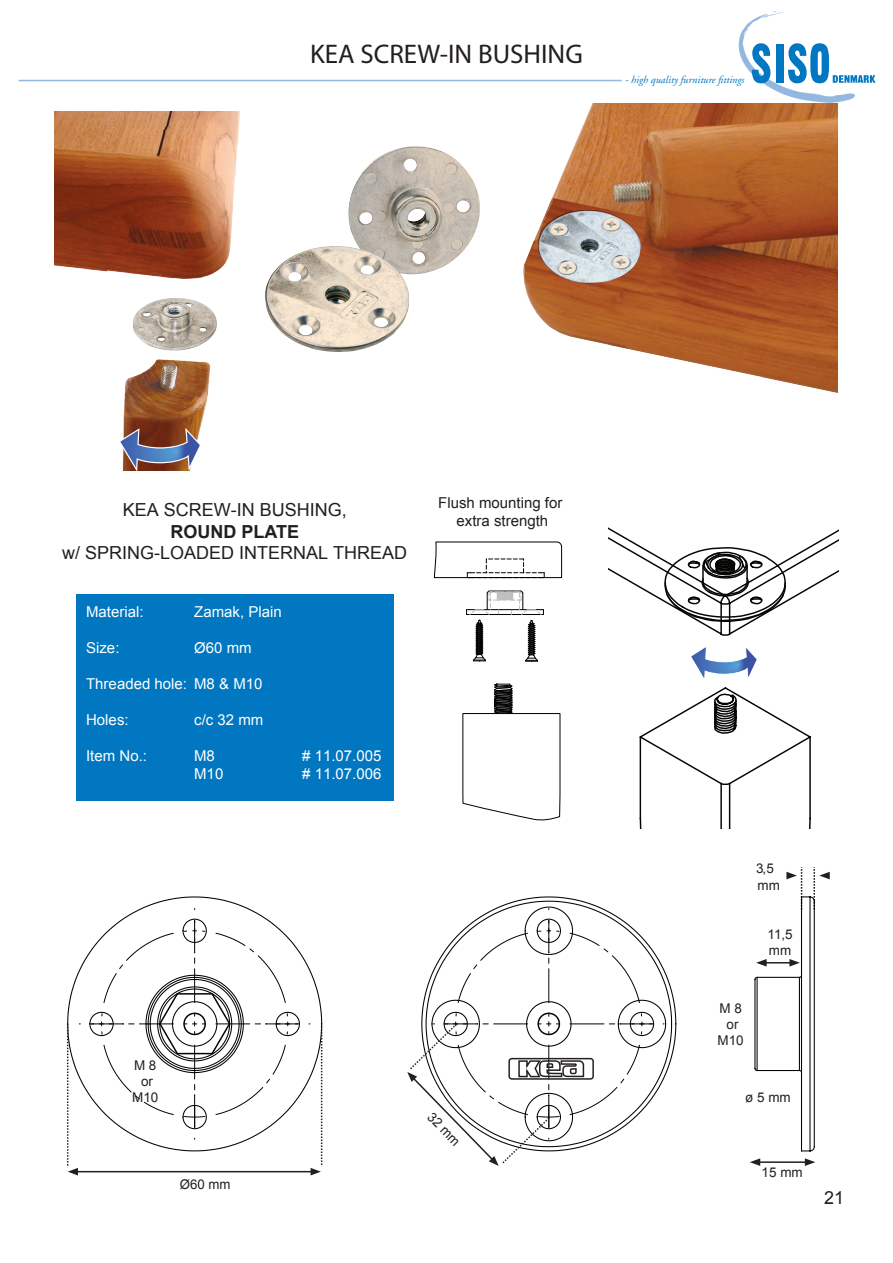
<style>
.page{position:relative;width:893px;height:1263px;background:#fff}
.page>*{position:absolute;margin:0;border:0;box-sizing:border-box;transform-origin:0 0}
.Overskrift_1{font:27px "Myriad Pro";color:#231f20}
.t1{font:18px "Arial";color:#231f20}
.Overskrift_2{font:700 18px "Arial";color:#231f20}
.t2{font:15px "Arial";color:#fff}
.t3{font:15px "Arial";color:#231f20}
.t4{font:13.5px/16.2px "Arial";color:#231f20;text-align:center}
.t5{font:italic 10.5px "Adobe Garamond";color:#0077c0}
</style>
<div class="page">
<hr style="left:19px;top:80px;width:603px;height:1px;background:#94b7e0">
<svg style="left:739px;top:11px;width:136px;height:92px"></svg>
<div style="left:76px;top:594px;width:317px;height:207px;background:#0077c0"></div>
<img style="left:54px;top:111px;width:211px;height:315px">
<svg style="left:120px;top:426px;width:81px;height:45px;background:#806c75"></svg>
<img style="left:523px;top:103px;width:314px;height:290px">
<svg style="left:609px;top:528px;width:230px;height:301px"></svg>
<svg style="left:664px;top:546px;width:123px;height:77px"></svg>
<svg style="left:689px;top:643px;width:70px;height:41px"></svg>
<svg style="left:462px;top:683px;width:98px;height:138px"></svg>
<svg style="left:466px;top:590px;width:78px;height:72px"></svg>
<svg style="left:434px;top:541px;width:128px;height:37px"></svg>
<img style="left:348px;top:146px;width:132px;height:128px">
<img style="left:265px;top:246px;width:144px;height:106px">
<svg style="left:67px;top:896px;width:202px;height:202px"></svg>
<svg style="left:475px;top:896px;width:202px;height:203px"></svg>
<hr style="left:76px;top:1171px;width:237px;height:1px;background:#231f20">
<svg style="left:67px;top:1023px;width:13px;height:152px"></svg>
<svg style="left:91px;top:920px;width:561px;height:255px"></svg>
<div style="left:508px;top:1058px;width:86px;height:22px;border:1px solid #231f20;border-radius:3px"></div>
<hr style="left:758px;top:1161px;width:49px;height:2px;background:#231f20">
<svg style="left:750px;top:1158px;width:10px;height:8px"></svg>
<svg style="left:805px;top:1158px;width:10px;height:8px"></svg>
<svg style="left:754px;top:867px;width:76px;height:285px"></svg>
<p class="Overskrift_1" style="left:310px;top:38px;width:274px">KEA SCREW-IN BUSHING</p>
<p class="t5" style="left:625px;top:74px;width:121px">- high quality furniture fittings</p>
<p class="t1" style="left:123px;top:498px;width:226px">KEA SCREW-IN BUSHING,</p>
<p class="Overskrift_2" style="left:170px;top:519px;width:130px">ROUND PLATE</p>
<p class="t1" style="left:62px;top:541px;width:347px">w/ SPRING-LOADED INTERNAL THREAD</p>
<p class="t2" style="left:86px;top:602px;width:59px">Material:</p>
<p class="t2" style="left:194px;top:602px;width:89px">Zamak, Plain</p>
<p class="t2" style="left:86px;top:638px;width:35px">Size:</p>
<p class="t2" style="left:194px;top:638px;width:59px">Ø60 mm</p>
<p class="t2" style="left:86px;top:674px;width:178px">Threaded hole: M8 &amp; M10</p>
<p class="t2" style="left:86px;top:710px;width:44px">Holes:</p>
<p class="t2" style="left:194px;top:710px;width:71px">c/c 32 mm</p>
<p class="t2" style="left:86px;top:746px;width:62px">Item No.:</p>
<p class="t2" style="left:194px;top:746px;width:22px">M8</p>
<p class="t2" style="left:302px;top:746px;width:81px"># 11.07.005</p>
<p class="t2" style="left:194px;top:764px;width:31px">M10</p>
<p class="t2" style="left:302px;top:764px;width:81px"># 11.07.006</p>
<p class="t3" style="left:438px;top:493px;width:126px">Flush mounting for</p>
<p class="t3" style="left:457px;top:511px;width:93px">extra strength</p>
<p class="t4" style="left:132px;top:1057px;width:28px">M 8 or<br>M10</p>
<p class="t4" style="left:180px;top:1177px;width:52px">Ø60 mm</p>
<p class="t4" style="left:436px;top:1109px;width:41px;rotate:46deg">32 mm</p>
<p class="t4" style="left:756px;top:861px;width:25px;text-align:left">3,5 mm</p>
<p class="t4" style="left:718px;top:1000px;width:28px">M 8 or<br>M10</p>
<p class="t4" style="left:767px;top:927px;width:27px;text-align:left">11,5 mm</p>
<p class="t4" style="left:745px;top:1090px;width:47px">ø 5 mm</p>
<p class="t4" style="left:762px;top:1165px;width:43px">15 mm</p>
<p class="t1" style="left:824px;top:1186px;width:22px">21</p>
</div>
